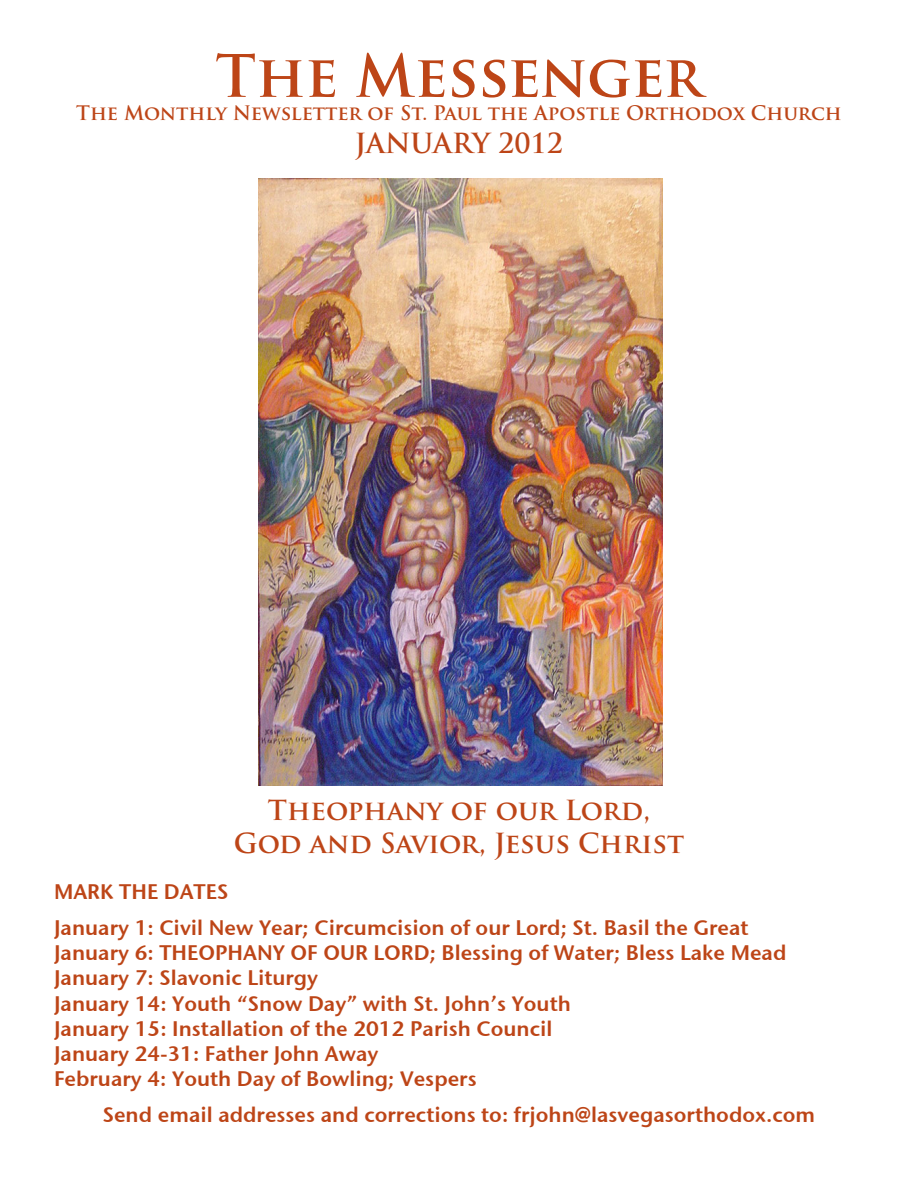
<style>
.page{position:relative;width:918px;height:1188px;background:#fff}
.page>*{position:absolute;margin:0;border:0;box-sizing:border-box;transform-origin:0 0}
.t1{font:700 57px "Trajan Pro";color:#bd4517}
.t2{font:700 27px "Trajan Pro";color:#bd4517}
.t3{font:21px "Stone Sans Sem ITCTT Semi";color:#bd4517}
.t4{font:700 19.5px "Trajan Pro";color:#bd4517}
</style>
<div class="page">
<img style="left:258px;top:179px;width:405px;height:607px">
<p class="t1" style="left:215px;top:41px;width:489px">The Messenger</p>
<p class="t4" style="left:76px;top:101px;width:767px">The Monthly Newsletter of St. Paul the Apostle Orthodox Church</p>
<p class="t2" style="left:355px;top:126px;width:210px">JANUARY 2012</p>
<p class="t2" style="left:268px;top:794px;width:384px">Theophany of our Lord,</p>
<p class="t2" style="left:234px;top:826px;width:452px">God and Savior, Jesus Christ</p>
<p class="t3" style="left:54px;top:874px;width:176px">MARK THE DATES</p>
<p class="t3" style="left:54px;top:910px;width:696px">January 1: Civil New Year; Circumcision of our Lord; St. Basil the Great</p>
<p class="t3" style="left:54px;top:935px;width:734px">January 6: THEOPHANY OF OUR LORD; Blessing of Water; Bless Lake Mead</p>
<p class="t3" style="left:54px;top:961px;width:266px">January 7: Slavonic Liturgy</p>
<p class="t3" style="left:54px;top:986px;width:518px">January 14: Youth “Snow Day” with St. John’s Youth</p>
<p class="t3" style="left:54px;top:1011px;width:500px">January 15: Installation of the 2012 Parish Council</p>
<p class="t3" style="left:54px;top:1036px;width:326px">January 24-31: Father John Away</p>
<p class="t3" style="left:54px;top:1061px;width:424px">February 4: Youth Day of Bowling; Vespers</p>
<p class="t3" style="left:103px;top:1097px;width:714px">Send email addresses and corrections to: frjohn@lasvegasorthodox.com</p>
</div>
